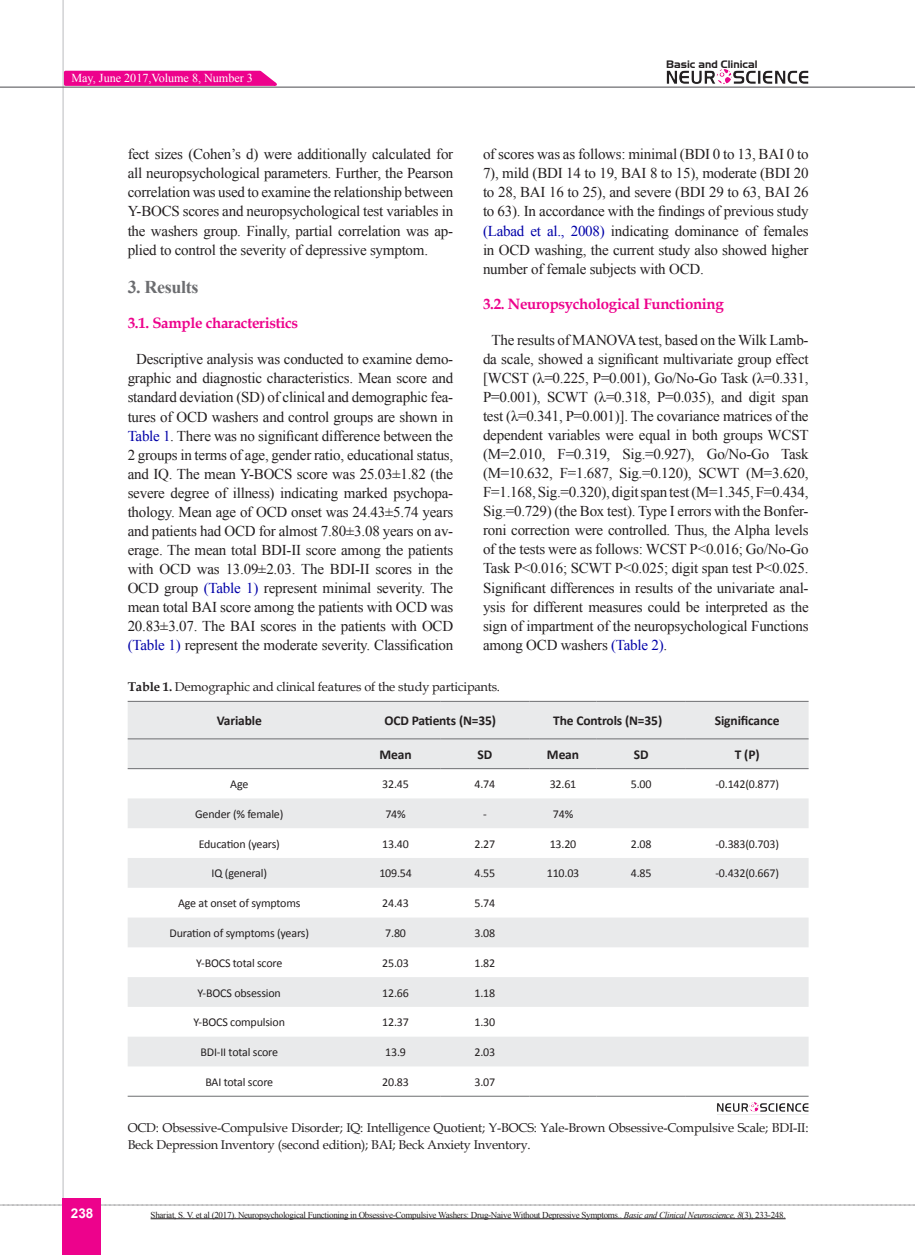
<style>
.page{position:relative;width:915px;height:1255px;background:#fff}
.page>*{position:absolute;margin:0;border:0;box-sizing:border-box;transform-origin:0 0}
.Titr-2{font:700 18px "Times New Roman";letter-spacing:-.02em;color:#6c6d70}
.matn-en{font:15px/19px "Times New Roman";letter-spacing:-.015em;color:#231f20;text-align:justify}
.Titr-2-2{font:700 15px "Book Antiqua";letter-spacing:-.02em;color:#ed028c}
.chart{font:700 13.5px "Calibri";letter-spacing:-.01em;color:#231f20}
.t1{font:700 13.5px "Arial";color:#fff}
.zirnevis{font:12.75px/16.5px "Book Antiqua";letter-spacing:-.015em;color:#231f20}
.t2{font:12.15px "Times New Roman";color:#fff}
.chart-2{font:12px "Calibri";letter-spacing:-.015em;color:#231f20}
.t3{font:10.5px "Aero Regular SWFTE";color:#231f20}
.chart-3{font:9px "Times New Roman";letter-spacing:-.03em;color:#231f20}
.s1{color:#0000a8}
.s2{font-weight:700}
.s3{font-style:italic}
</style>
<div class="page">
<svg style="left:0;top:1204px;width:915px;height:1px"></svg>
<hr style="left:62px;top:0;width:2px;height:1254px;background:#c2c3c6">
<hr style="left:0;top:87px;width:914px;height:1px;background:#5f5f62">
<img style="left:666px;top:69px;width:142px;height:15px">
<svg style="left:62px;top:69px;width:222px;height:18px;background:#ec35a1"></svg>
<div style="left:63px;top:1198px;width:38px;height:56px;background:#ed028c"></div>
<svg style="left:128px;top:702px;width:680px;height:364px;fill:#e9eaeb"></svg>
<hr style="left:128px;top:701px;width:223px;height:1px;background:#6c6d70">
<hr style="left:351px;top:701px;width:89px;height:1px;background:#6c6d70">
<hr style="left:440px;top:701px;width:89px;height:1px;background:#6c6d70">
<hr style="left:529px;top:701px;width:67px;height:1px;background:#6c6d70">
<hr style="left:596px;top:701px;width:89px;height:1px;background:#6c6d70">
<hr style="left:685px;top:701px;width:123px;height:1px;background:#6c6d70">
<hr style="left:128px;top:738px;width:223px;height:1px;background:#6c6d70">
<hr style="left:351px;top:738px;width:89px;height:1px;background:#6c6d70">
<hr style="left:440px;top:738px;width:89px;height:1px;background:#6c6d70">
<hr style="left:529px;top:738px;width:67px;height:1px;background:#6c6d70">
<hr style="left:596px;top:738px;width:89px;height:1px;background:#6c6d70">
<hr style="left:685px;top:738px;width:123px;height:1px;background:#6c6d70">
<hr style="left:128px;top:768px;width:223px;height:1px;background:#6c6d70">
<hr style="left:351px;top:768px;width:89px;height:1px;background:#6c6d70">
<hr style="left:440px;top:768px;width:89px;height:1px;background:#6c6d70">
<hr style="left:529px;top:768px;width:67px;height:1px;background:#6c6d70">
<hr style="left:596px;top:768px;width:89px;height:1px;background:#6c6d70">
<hr style="left:685px;top:768px;width:123px;height:1px;background:#6c6d70">
<hr style="left:128px;top:1095px;width:223px;height:1px;background:#6c6d70">
<hr style="left:351px;top:1095px;width:89px;height:1px;background:#6c6d70">
<hr style="left:440px;top:1095px;width:89px;height:1px;background:#6c6d70">
<hr style="left:529px;top:1095px;width:67px;height:1px;background:#6c6d70">
<hr style="left:596px;top:1095px;width:89px;height:1px;background:#6c6d70">
<hr style="left:685px;top:1095px;width:123px;height:1px;background:#6c6d70">
<img style="left:717px;top:1102px;width:91px;height:13px">
<hr style="left:150px;top:1218px;width:635px;height:1px;background:#231f20">
<p class="t2" style="left:71px;top:70px;width:183px">May, June 2017,Volume 8, Number 3</p>
<p class="t3" style="left:666px;top:58px;width:93px">Basic and Clinical</p>
<p class="t1" style="left:71px;top:1204px;width:24px">238</p>
<p class="matn-en" style="left:128px;top:144px;width:327px">fect sizes (Cohen’s d) were additionally calculated for all neuropsychological parameters. Further, the Pearson correlation was used to examine the relationship between Y-BOCS scores and neuropsychological test variables in the washers group. Finally, partial correlation was ap&shy;plied to control the severity of depressive symptom.</p>
<p class="Titr-2" style="left:128px;top:275px;width:72px">3. Results</p>
<p class="Titr-2-2" style="left:128px;top:313px;width:172px">3.1. Sample characteristics</p>
<p class="matn-en" style="left:128px;top:349px;width:327px;text-align:center">Descriptive analysis was conducted to examine demo&shy;graphic and diagnostic characteristics. Mean score and standard deviation (SD) of clinical and demographic fea&shy;tures of OCD washers and control groups are shown in <span class="s1">Table 1</span>. There was no significant difference between the 2 groups in terms of age, gender ratio, educational status, and IQ. The mean Y-BOCS score was 25.03±1.82 (the severe degree of illness) indicating marked psychopa&shy;thology. Mean age of OCD onset was 24.43±5.74 years and patients had OCD for almost 7.80±3.08 years on av&shy;erage. The mean total BDI-II score among the patients with OCD was 13.09±2.03. The BDI-II scores in the OCD group <span class="s1">(Table 1)</span> represent minimal severity. The mean total BAI score among the patients with OCD was 20.83±3.07. The BAI scores in the patients with OCD <span class="s1">(Table 1)</span> represent the moderate severity. Classification</p>
<p class="matn-en" style="left:483px;top:144px;width:327px">of scores was as follows: minimal (BDI 0 to 13, BAI 0 to 7), mild (BDI 14 to 19, BAI 8 to 15), moderate (BDI 20 to 28, BAI 16 to 25), and severe (BDI 29 to 63, BAI 26 to 63). In accordance with the findings of previous study <span class="s1">(Labad et al., 2008)</span> indicating dominance of females in OCD washing, the current study also showed higher number of female subjects with OCD.</p>
<p class="Titr-2-2" style="left:483px;top:293px;width:242px">3.2. Neuropsychological Functioning</p>
<p class="matn-en" style="left:483px;top:330px;width:327px;text-indent:9px">The results of MANOVA test, based on the Wilk Lamb&shy;da scale, showed a significant multivariate group effect [WCST (λ=0.225, P=0.001), Go/No-Go Task (λ=0.331, P=0.001), SCWT (λ=0.318, P=0.035), and digit span test (λ=0.341, P=0.001)]. The covariance matrices of the dependent variables were equal in both groups WCST (M=2.010, F=0.319, Sig.=0.927), Go/No-Go Task (M=10.632, F=1.687, Sig.=0.120), SCWT (M=3.620, F=1.168, Sig.=0.320), digit span test (M=1.345, F=0.434, Sig.=0.729) (the Box test). Type I errors with the Bonfer&shy;roni correction were controlled. Thus, the Alpha levels of the tests were as follows: WCST P&lt;0.016; Go/No-Go Task P&lt;0.016; SCWT P&lt;0.025; digit span test P&lt;0.025.<br>Significant differences in results of the univariate anal&shy;ysis for different measures could be interpreted as the sign of impartment of the neuropsychological Functions among OCD washers <span class="s1">(Table 2)</span>.</p>
<p class="zirnevis" style="left:128px;top:677px;width:374px"><span class="s2">Table 1.</span> Demographic and clinical features of the study participants.</p>
<p class="chart" style="left:217px;top:712px;width:47px">Variable</p>
<p class="chart" style="left:384px;top:712px;width:113px">OCD Patients (N=35)</p>
<p class="chart" style="left:553px;top:712px;width:110px">The Controls (N=35)</p>
<p class="chart" style="left:714px;top:712px;width:66px">Significance</p>
<p class="chart" style="left:379px;top:745px;width:34px">Mean</p>
<p class="chart" style="left:477px;top:745px;width:16px">SD</p>
<p class="chart" style="left:547px;top:745px;width:34px">Mean</p>
<p class="chart" style="left:633px;top:745px;width:16px">SD</p>
<p class="chart" style="left:734px;top:745px;width:26px">T (P)</p>
<p class="chart-2" style="left:230px;top:776px;width:20px">Age</p>
<p class="chart-2" style="left:382px;top:776px;width:28px">32.45</p>
<p class="chart-2" style="left:474px;top:776px;width:22px">4.74</p>
<p class="chart-2" style="left:549px;top:776px;width:28px">32.61</p>
<p class="chart-2" style="left:630px;top:776px;width:22px">5.00</p>
<p class="chart-2" style="left:715px;top:776px;width:65px">-0.142(0.877)</p>
<p class="chart-2" style="left:195px;top:806px;width:90px">Gender (% female)</p>
<p class="chart-2" style="left:385px;top:806px;width:22px">74%</p>
<p class="chart-2" style="left:483px;top:806px;width:5px">-</p>
<p class="chart-2" style="left:552px;top:806px;width:22px">74%</p>
<p class="chart-2" style="left:199px;top:836px;width:83px">Education (years)</p>
<p class="chart-2" style="left:382px;top:836px;width:28px">13.40</p>
<p class="chart-2" style="left:474px;top:836px;width:22px">2.27</p>
<p class="chart-2" style="left:549px;top:836px;width:28px">13.20</p>
<p class="chart-2" style="left:630px;top:836px;width:22px">2.08</p>
<p class="chart-2" style="left:715px;top:836px;width:65px">-0.383(0.703)</p>
<p class="chart-2" style="left:211px;top:865px;width:57px">IQ (general)</p>
<p class="chart-2" style="left:379px;top:865px;width:34px">109.54</p>
<p class="chart-2" style="left:474px;top:865px;width:22px">4.55</p>
<p class="chart-2" style="left:546px;top:865px;width:34px">110.03</p>
<p class="chart-2" style="left:630px;top:865px;width:22px">4.85</p>
<p class="chart-2" style="left:715px;top:865px;width:65px">-0.432(0.667)</p>
<p class="chart-2" style="left:178px;top:895px;width:124px">Age at onset of symptoms</p>
<p class="chart-2" style="left:382px;top:895px;width:28px">24.43</p>
<p class="chart-2" style="left:474px;top:895px;width:22px">5.74</p>
<p class="chart-2" style="left:169px;top:925px;width:141px">Duration of symptoms (years)</p>
<p class="chart-2" style="left:385px;top:925px;width:22px">7.80</p>
<p class="chart-2" style="left:474px;top:925px;width:22px">3.08</p>
<p class="chart-2" style="left:196px;top:955px;width:88px">Y-BOCS total score</p>
<p class="chart-2" style="left:382px;top:955px;width:28px">25.03</p>
<p class="chart-2" style="left:474px;top:955px;width:22px">1.82</p>
<p class="chart-2" style="left:197px;top:984px;width:85px">Y-BOCS obsession</p>
<p class="chart-2" style="left:382px;top:984px;width:28px">12.66</p>
<p class="chart-2" style="left:474px;top:984px;width:22px">1.18</p>
<p class="chart-2" style="left:193px;top:1014px;width:93px">Y-BOCS compulsion</p>
<p class="chart-2" style="left:382px;top:1014px;width:28px">12.37</p>
<p class="chart-2" style="left:474px;top:1014px;width:22px">1.30</p>
<p class="chart-2" style="left:200px;top:1044px;width:79px">BDI-II total score</p>
<p class="chart-2" style="left:385px;top:1044px;width:22px">13.9</p>
<p class="chart-2" style="left:474px;top:1044px;width:22px">2.03</p>
<p class="chart-2" style="left:205px;top:1074px;width:69px">BAI total score</p>
<p class="chart-2" style="left:382px;top:1074px;width:28px">20.83</p>
<p class="chart-2" style="left:474px;top:1074px;width:22px">3.07</p>
<p class="zirnevis" style="left:128px;top:1119px;width:682px">OCD: Obsessive-Compulsive Disorder; IQ: Intelligence Quotient; Y-BOCS: Yale-Brown Obsessive-Compulsive Scale; BDI-II:<br>Beck Depression Inventory (second edition); BAI; Beck Anxiety Inventory.</p>
<p class="chart-3" style="left:150px;top:1208px;width:636px">Shariat, S. V. et al (2017). Neuropsychological Functioning in Obsessive-Compulsive Washers: Drug-Naive Without Depressive Symptoms.. <span class="s3">Basic and Clinical Neuroscience, 8</span>(3), 233-248.</p>
</div>
